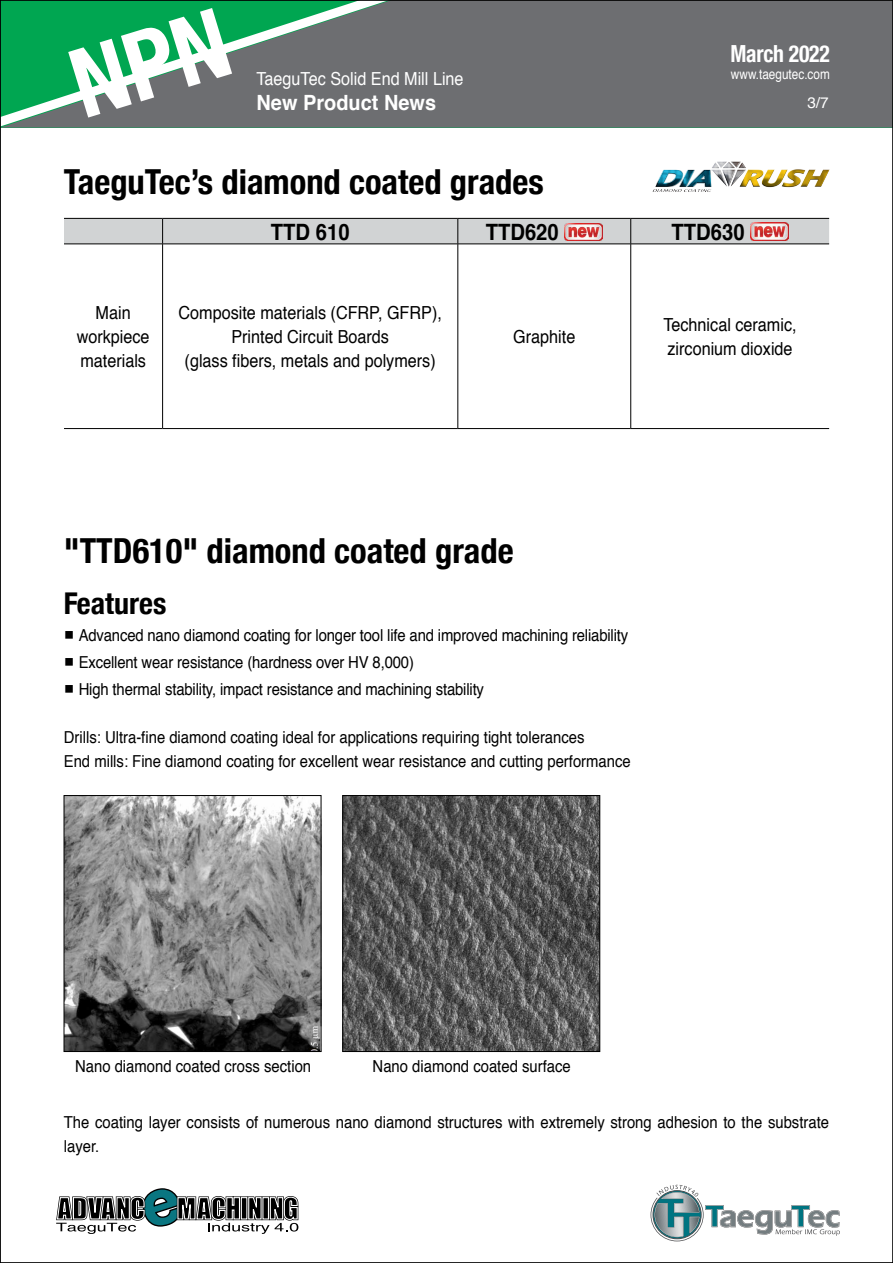
<style>
.page{position:relative;width:893px;height:1263px;background:#fff}
.page>*{position:absolute;margin:0;border:0;box-sizing:border-box;transform-origin:0 0}
.t1{font:700 condensed 34.5px "Helvetica Neue";color:#000}
.t2{font:700 condensed 30px "Helvetica Neue";color:#000}
.t3{font:700 condensed 23.55px "Helvetica Neue";letter-spacing:-.01em;color:#fff;scale:.92 1}
.t4{font:700 22.5px "Helvetica";color:#000;scale:.9 1}
.t5{font:700 21px "Helvetica";color:#fff;scale:.95 1}
.t6{font:18px/24px "Helvetica";color:#000;text-align:center;scale:.9 1}
.t7{font:18px "Helvetica";color:#fff;scale:.9 1}
.t8{font:16.5px/24px "Helvetica";color:#000;scale:.9 1}
.t9{font:15.3px "Helvetica";color:#fff}
.t10{font:13.8px "Helvetica";color:#fff;scale:.85 1}
</style>
<div class="page">
<div style="left:423px;top:2px;width:468px;height:126px;background:#6d6e71"></div>
<svg style="left:2px;top:2px;width:421px;height:126px;background:#53866f"></svg>
<svg style="left:651px;top:1185px;width:189px;height:56px"></svg>
<svg style="left:56px;top:1188px;width:243px;height:46px"></svg>
<img style="left:652px;top:161px;width:178px;height:31px">
<img style="left:66px;top:797px;width:253px;height:253px">
<div style="left:64px;top:795px;width:257px;height:257px;border:1px solid #000"></div>
<img style="left:345px;top:797px;width:253px;height:253px">
<div style="left:343px;top:795px;width:257px;height:257px;border:1px solid #000"></div>
<div style="left:64px;top:219px;width:765px;height:25px;background:#d1d3d4"></div>
<hr style="left:64px;top:244px;width:99px;height:1px;background:#000">
<hr style="left:163px;top:244px;width:295px;height:1px;background:#000">
<hr style="left:162px;top:244px;width:1px;height:184px;background:#000">
<hr style="left:458px;top:244px;width:173px;height:1px;background:#000">
<hr style="left:458px;top:244px;width:1px;height:184px;background:#000">
<hr style="left:631px;top:244px;width:198px;height:1px;background:#000">
<hr style="left:630px;top:244px;width:1px;height:184px;background:#000">
<hr style="left:64px;top:218px;width:99px;height:1px;background:#000">
<hr style="left:163px;top:218px;width:295px;height:1px;background:#000">
<hr style="left:458px;top:218px;width:173px;height:1px;background:#000">
<hr style="left:631px;top:218px;width:198px;height:1px;background:#000">
<hr style="left:64px;top:428px;width:99px;height:1px;background:#000">
<hr style="left:163px;top:428px;width:295px;height:1px;background:#000">
<hr style="left:458px;top:428px;width:173px;height:1px;background:#000">
<hr style="left:631px;top:428px;width:198px;height:1px;background:#000">
<img style="left:564px;top:223px;width:39px;height:18px">
<img style="left:750px;top:223px;width:39px;height:17px">
<svg style="left:68px;top:8px;width:164px;height:110px;background:#3c996b"></svg>
<p class="t7" style="left:256px;top:65px;width:232px">TaeguTec Solid End Mill Line</p>
<p class="t5" style="left:256px;top:86px;width:191px">New Product News</p>
<h1 class="t1" style="left:64px;top:153px;width:482px">TaeguTec’s diamond coated grades</h1>
<h3 class="t3" style="left:730px;top:34px;width:110px">March 2022</h3>
<p class="t10" style="left:731px;top:64px;width:118px">www.taegutec.com</p>
<p class="t9" style="left:807px;top:91px;width:23px">3/7</p>
<h3 class="t4" style="left:271px;top:214px;width:89px">TTD 610</h3>
<h3 class="t4" style="left:486px;top:214px;width:83px">TTD620</h3>
<h3 class="t4" style="left:671px;top:214px;width:83px">TTD630</h3>
<p class="t6" style="left:77px;top:301px;width:83px">Main workpiece materials</p>
<p class="t6" style="left:178px;top:301px;width:294px">Composite materials (CFRP, GFRP),<br>Printed Circuit Boards<br>(glass fibers, metals and polymers)</p>
<p class="t6" style="left:513px;top:325px;width:71px">Graphite</p>
<p class="t6" style="left:663px;top:313px;width:150px;text-align:left">Technical ceramic, zirconium dioxide</p>
<h1 class="t1" style="left:64px;top:522px;width:451px">"TTD610" diamond coated grade</h1>
<h2 class="t2" style="left:64px;top:578px;width:104px">Features</h2>
<p class="t8" style="left:64px;top:623px;width:629px">○ Advanced nano diamond coating for longer tool life and improved machining reliability</p>
<p class="t8" style="left:64px;top:650px;width:391px">○ Excellent wear resistance (hardness over HV 8,000)</p>
<p class="t8" style="left:64px;top:677px;width:468px">○ High thermal stability, impact resistance and machining stability</p>
<p class="t8" style="left:64px;top:725px;width:632px">Drills: Ultra-fine diamond coating ideal for applications requiring tight tolerances<br>End mills: Fine diamond coating for excellent wear resistance and cutting performance</p>
<p class="t8" style="left:75px;top:1055px;width:264px">Nano diamond coated cross section</p>
<p class="t8" style="left:373px;top:1055px;width:222px">Nano diamond coated surface</p>
<p class="t8" style="left:64px;top:1110px;width:852px">The coating layer consists of numerous nano diamond structures with extremely strong adhesion to the substrate layer.</p>
</div>
